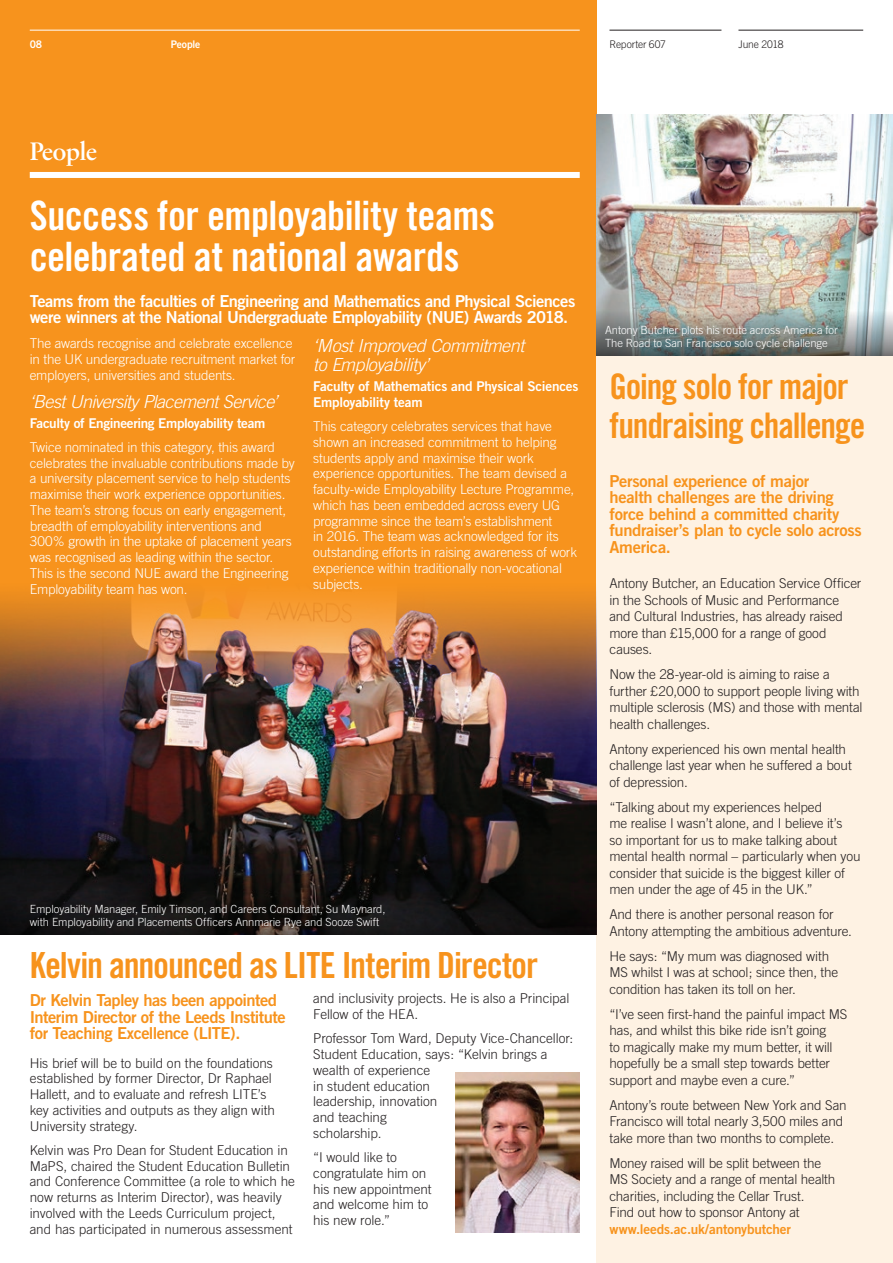
<style>
.page{position:relative;width:893px;height:1263px;background:#fff}
.page>*{position:absolute;margin:0;border:0;box-sizing:border-box;transform-origin:0 0}
.t1{font:40.5px/40.5px "Trade Gothic Bold Cond Twenty";letter-spacing:-.01em;color:#fff}
.t2{font:36px "Trade Gothic Bold Cond Twenty";letter-spacing:-.035em;color:#f7931d}
.t3{font:35.25px/39px "Trade Gothic Bold Cond Twenty";letter-spacing:-.035em;color:#f7931d}
.t4{font:27px "Sabon Semi Bold PL";letter-spacing:-.03em;color:#fff}
.t5{font:italic 300 18px/19.5px "Trade Gothic";letter-spacing:-.03em;color:#fff}
.t6{font:16.5px/16.5px "Trade Gothic Bold Two";letter-spacing:-.025em;color:#f7931d}
.t7{font:16.5px/16.5px "Trade Gothic Bold Two";letter-spacing:-.03em;color:#fff}
.t8{font:300 13.5px/16.5px "Trade Gothic";letter-spacing:-.01em;color:#231f20}
.t9{font:300 13.5px/15.8px "Trade Gothic";letter-spacing:-.01em;color:#fff}
.t10{font:13.5px/15.8px "Trade Gothic Bold Two";letter-spacing:-.02em;color:#fff}
.t11{font:13.5px "Trade Gothic Bold Two";letter-spacing:-.01em;color:#f7931d}
.t12{font:300 11.25px/12.8px "Trade Gothic";letter-spacing:-.005em;color:#fff}
.t13{font:300 10.5px "Trade Gothic";letter-spacing:-.015em;color:#231f20}
.t14{font:10.5px "Trade Gothic Bold Two";letter-spacing:-.015em;color:#fff}
</style>
<div class="page">
<div style="left:0;top:0;width:597px;height:935px;background:#f7931d"></div>
<div style="left:597px;top:114px;width:296px;height:1149px;background:#fef2e3"></div>
<img style="left:0;top:537px;width:597px;height:398px">
<img style="left:597px;top:114px;width:296px;height:181px">
<hr style="left:30px;top:30px;width:550px;height:1px;background:#fff">
<hr style="left:738px;top:30px;width:125px;height:1px;background:#231f20">
<hr style="left:609px;top:30px;width:112px;height:1px;background:#231f20">
<div style="left:30px;top:172px;width:550px;height:6px;background:#fff"></div>
<img style="left:596px;top:295px;width:297px;height:60px">
<svg style="left:0;top:875px;width:595px;height:60px;background:#151211"></svg>
<img style="left:455px;top:1072px;width:125px;height:160px">
<p class="t14" style="left:30px;top:37px;width:14px">08</p>
<p class="t14" style="left:171px;top:37px;width:31px">People</p>
<p class="t13" style="left:609px;top:38px;width:58px">Reporter 607</p>
<p class="t13" style="left:738px;top:38px;width:47px">June 2018</p>
<h3 class="t4" style="left:30px;top:135px;width:69px">People</h3>
<h1 class="t1" style="left:30px;top:195px;width:467px">Success for employability teams celebrated at national awards</h1>
<p class="t7" style="left:30px;top:292px;width:547px">Teams from the faculties of Engineering and Mathematics and Physical Sciences were winners at the National Undergraduate Employability (NUE) Awards 2018.</p>
<p class="t9" style="left:30px;top:335px;width:267px">The awards recognise and celebrate excellence in the UK undergraduate recruitment market for employers, universities and students.</p>
<h3 class="t5" style="left:30px;top:391px;width:249px">‘Best University Placement Service’</h3>
<p class="t10" style="left:30px;top:415px;width:237px">Faculty of Engineering Employability team</p>
<p class="t9" style="left:30px;top:439px;width:267px">Twice nominated in this category, this award celebrates the invaluable contributions made by a university placement service to help students maximise their work experience opportunities.<br>The team’s strong focus on early engagement, breadth of employability interventions and 300% growth in the uptake of placement years was recognised as leading within the sector.<br>This is the second NUE award the Engineering Employability team has won.</p>
<h3 class="t5" style="left:313px;top:335px;width:213px">‘Most Improved Commitment to Employability’</h3>
<p class="t10" style="left:313px;top:378px;width:267px">Faculty of Mathematics and Physical Sciences<br>Employability team</p>
<p class="t9" style="left:313px;top:418px;width:265px">This category celebrates services that have shown an increased commitment to helping students apply and maximise their work experience opportunities. The team devised a faculty-wide Employability Lecture Programme, which has been embedded across every UG programme since the team’s establishment<br>in 2016. The team was acknowledged for its outstanding efforts in raising awareness of work experience within traditionally non-vocational subjects.</p>
<p class="t12" style="left:30px;top:903px;width:357px">Employability Manager, Emily Timson, and Careers Consultant, Su Maynard, with Employability and Placements Officers Annmarie Rye and Sooze Swift</p>
<h2 class="t2" style="left:30px;top:943px;width:510px">Kelvin announced as LITE Interim Director</h2>
<p class="t6" style="left:30px;top:991px;width:257px">Dr Kelvin Tapley has been appointed<br>Interim Director of the Leeds Institute for Teaching Excellence (LITE).</p>
<p class="t8" style="left:30px;top:1055px;width:247px;line-height:15.8px">His brief will be to build on the foundations established by former Director, Dr Raphael Hallett, and to evaluate and refresh LITE’s key activities and outputs as they align with University strategy.</p>
<p class="t8" style="left:30px;top:1142px;width:267px;line-height:15.8px">Kelvin was Pro Dean for Student Education in MaPS, chaired the Student Education Bulletin and Conference Committee (a role to which he now returns as Interim Director), was heavily involved with the Leeds Curriculum project, and has participated in numerous assessment</p>
<p class="t8" style="left:313px;top:990px;width:258px;line-height:15.8px">and inclusivity projects. He is also a Principal<br>Fellow of the HEA.</p>
<p class="t8" style="left:313px;top:1030px;width:262px;line-height:15.8px">Professor Tom Ward, Deputy Vice-Chancellor:<br>Student Education, says: “Kelvin brings a wealth of experience<br>in student education<br>leadership, innovation<br>and teaching<br>scholarship.</p>
<p class="t8" style="left:313px;top:1149px;width:120px;line-height:15.8px">“I would like to congratulate him on his new appointment and welcome him to his new role.”</p>
<p class="t12" style="left:605px;top:324px;width:234px">Antony Butcher plots his route across America for<br>The Road to San Francisco solo cycle challenge</p>
<h3 class="t3" style="left:609px;top:366px;width:257px">Going solo for major fundraising challenge</h3>
<p class="t6" style="left:609px;top:472px;width:254px">Personal experience of major<br>health challenges are the driving force behind a committed charity fundraiser’s plan to cycle solo across<br>America.</p>
<p class="t8" style="left:609px;top:575px;width:253px">Antony Butcher, an Education Service Officer in the Schools of Music and Performance and Cultural Industries, has already raised more than £15,000 for a range of good causes.</p>
<p class="t8" style="left:609px;top:666px;width:254px">Now the 28-year-old is aiming to raise a further £20,000 to support people living with multiple sclerosis (MS) and those with mental health challenges.</p>
<p class="t8" style="left:609px;top:740px;width:244px">Antony experienced his own mental health challenge last year when he suffered a bout of depression.</p>
<p class="t8" style="left:609px;top:798px;width:253px">“Talking about my experiences helped<br>me realise I wasn’t alone, and I believe it’s<br>so important for us to make talking about mental health normal – particularly when you consider that suicide is the biggest killer of men under the age of 45 in the UK.”</p>
<p class="t8" style="left:609px;top:906px;width:244px">And there is another personal reason for<br>Antony attempting the ambitious adventure.</p>
<p class="t8" style="left:609px;top:947px;width:230px">He says: “My mum was diagnosed with<br>MS whilst I was at school; since then, the condition has taken its toll on her.</p>
<p class="t8" style="left:609px;top:1005px;width:239px">“I’ve seen first-hand the painful impact MS has, and whilst this bike ride isn’t going<br>to magically make my mum better, it will hopefully be a small step towards better support and maybe even a cure.”</p>
<p class="t8" style="left:609px;top:1096px;width:239px">Antony’s route between New York and San<br>Francisco will total nearly 3,500 miles and take more than two months to complete.</p>
<p class="t8" style="left:609px;top:1154px;width:227px">Money raised will be split between the MS Society and a range of mental health charities, including the Cellar Trust.<br>Find out how to sponsor Antony at</p>
<p class="t11" style="left:609px;top:1220px;width:183px">www.leeds.ac.uk/antonybutcher</p>
</div>
